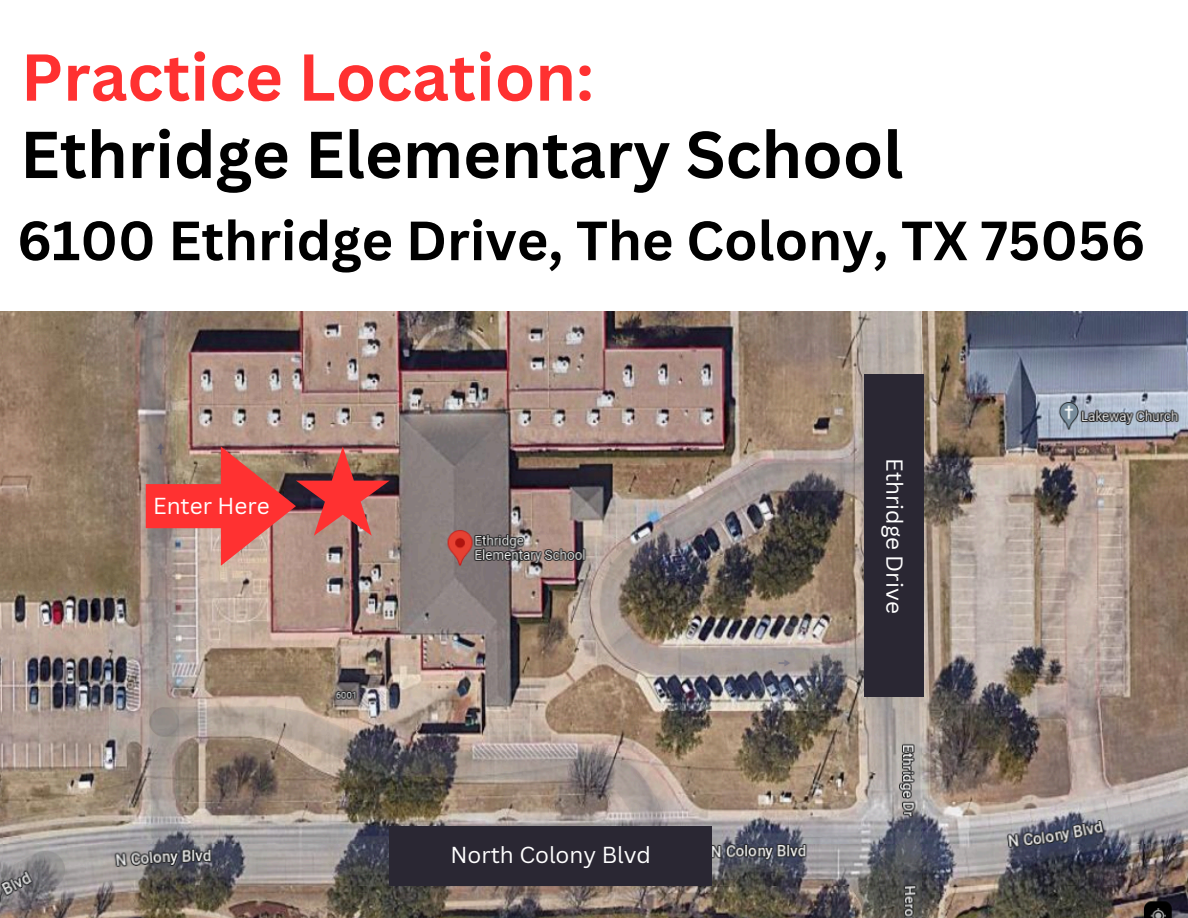
<style>
.page{position:relative;width:1188px;height:918px;background:#fff}
.page>*{position:absolute;margin:0;border:0;box-sizing:border-box;transform-origin:0 0}
.t1{font:700 64.8px "Canva Sans";color:#000}
.t2{font:700 64.8px "Canva Sans";color:#ff3131}
.t3{font:700 54px "Canva Sans";color:#000}
.t4{font:22.5px "Canva Sans";color:#fff}
</style>
<div class="page">
<img style="left:0;top:312px;width:1188px;height:606px">
<div style="left:390px;top:826px;width:322px;height:60px;background:#2a2733"></div>
<img style="left:146px;top:447px;width:244px;height:119px">
<div style="left:864px;top:375px;width:59px;height:322px;background:#2a2733"></div>
<p class="t2" style="left:21px;top:31px;width:574px">Practice Location:</p>
<p class="t1" style="left:20px;top:109px;width:885px">Ethridge Elementary School</p>
<p class="t3" style="left:17px;top:203px;width:1130px">6100 Ethridge Drive, The Colony, TX 75056</p>
<h2 class="t4" style="left:153px;top:490px;width:118px">Enter Here</h2>
<h1 class="t4" style="left:450px;top:839px;width:202px">North Colony Blvd</h1>
<p class="t4" style="left:910px;top:458px;width:157px;rotate:90deg">Ethridge Drive</p>
</div>
